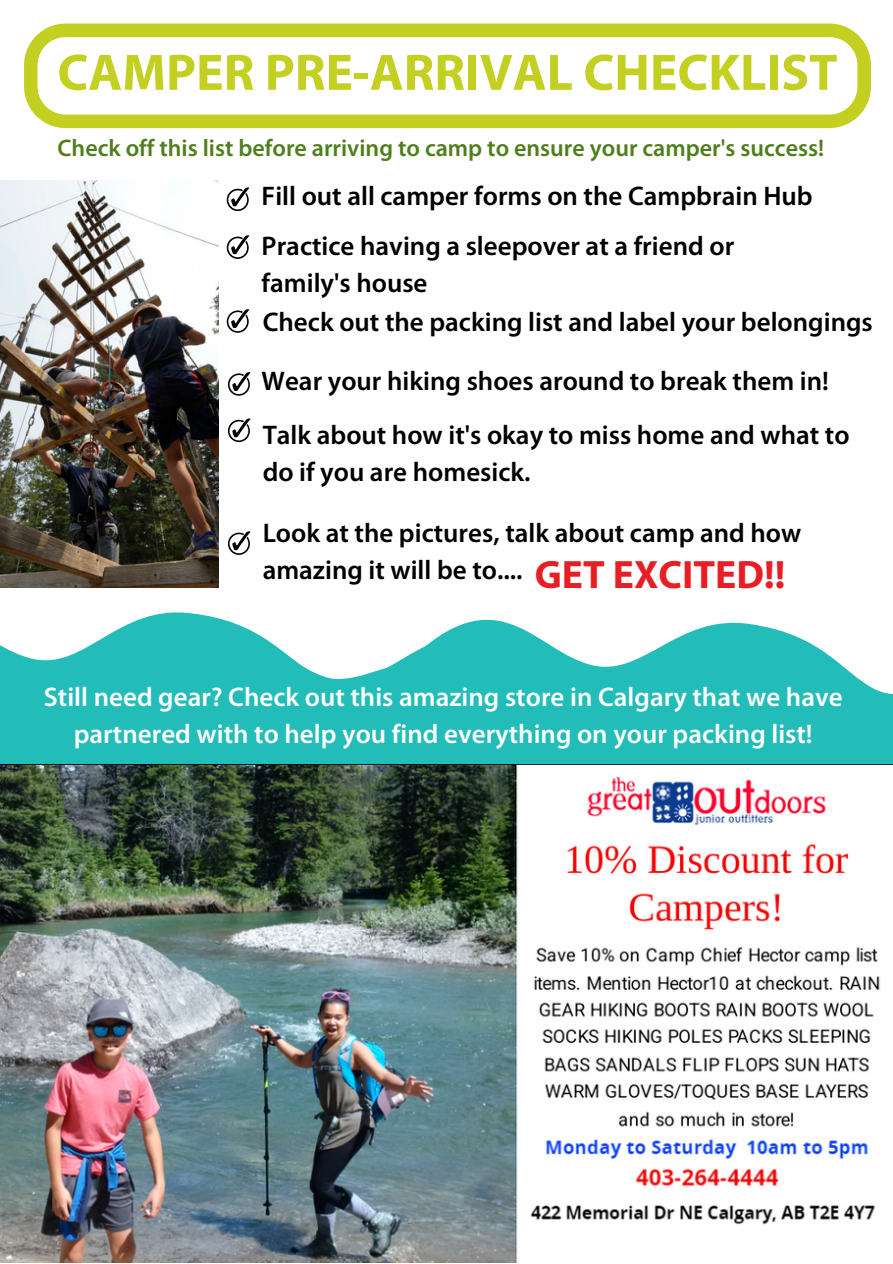
<style>
.page{position:relative;width:893px;height:1264px;background:#fff}
.page>*{position:absolute;margin:0;border:0;box-sizing:border-box;transform-origin:0 0}
.t1{font:700 51.75px "Myriad Pro";color:#c3d021}
.t2{font:700 39.75px "Myriad Pro";color:#e81e25}
.t3{font:600 27px/37px "Myriad Pro";color:#000}
.t4{font:600 27px/37px "Myriad Pro";color:#fcfcfc;text-align:center}
.t5{font:600 24px "Myriad Pro";color:#4e7f1c}
</style>
<div class="page">
<svg style="left:0;top:372px;width:251px;height:392px;fill:#22bcb9"></svg>
<svg style="left:167px;top:384px;width:258px;height:380px"></svg>
<svg style="left:425px;top:619px;width:467px;height:145px;fill:#22bcb9"></svg>
<img style="left:0;top:764px;width:892px;height:498px">
<svg style="left:24px;top:24px;width:846px;height:104px"></svg>
<svg style="left:227px;top:187px;width:22px;height:24px"></svg>
<svg style="left:227px;top:235px;width:22px;height:24px"></svg>
<svg style="left:227px;top:309px;width:22px;height:24px"></svg>
<svg style="left:228px;top:372px;width:22px;height:24px"></svg>
<svg style="left:228px;top:418px;width:22px;height:24px"></svg>
<svg style="left:228px;top:531px;width:22px;height:24px"></svg>
<img style="left:0;top:180px;width:218px;height:407px">
<p class="t1" style="left:58px;top:51px;width:781px">CAMPER PRE-ARRIVAL CHECKLIST</p>
<p class="t5" style="left:58px;top:138px;width:768px">Check off this list before arriving to camp to ensure your camper's success!</p>
<p class="t3" style="left:261px;top:180px;width:552px">Fill out all camper forms on the Campbrain Hub</p>
<p class="t3" style="left:261px;top:229px;width:474px">Practice having a sleepover at a friend or family's house</p>
<p class="t3" style="left:263px;top:306px;width:611px">Check out the packing list and label your belongings</p>
<p class="t3" style="left:261px;top:364px;width:569px">Wear your hiking shoes around to break them in!</p>
<p class="t3" style="left:263px;top:418px;width:588px">Talk about how it's okay to miss home and what to do if you are homesick.</p>
<p class="t3" style="left:263px;top:517px;width:540px">Look at the pictures, talk about camp and how amazing it will be to....</p>
<p class="t2" style="left:534px;top:558px;width:252px">GET EXCITED!!</p>
<p class="t4" style="left:44px;top:681px;width:800px">Still need gear? Check out this amazing store in Calgary that we have partnered with to help you find everything on your packing list!</p>
</div>
